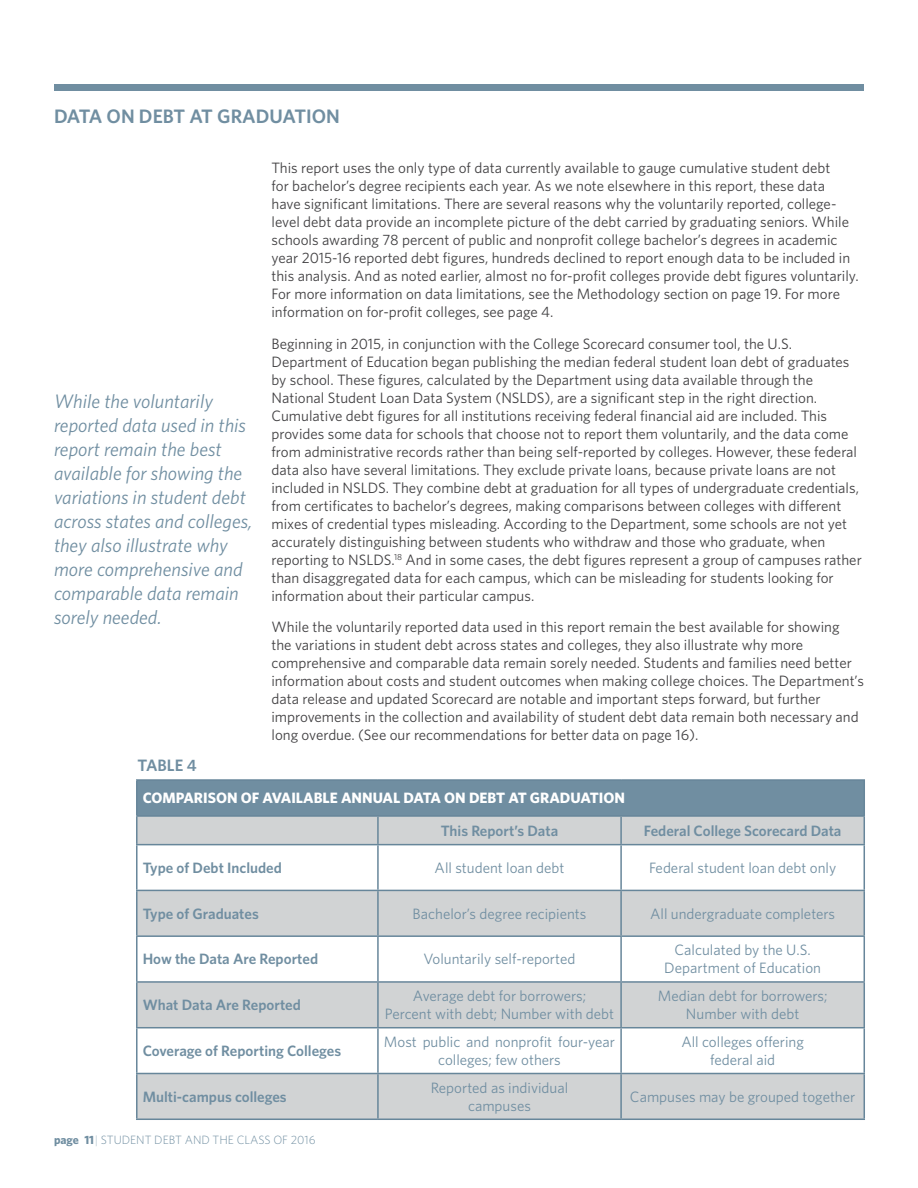
<style>
.page{position:relative;width:918px;height:1188px;background:#fff}
.page>*{position:absolute;margin:0;border:0;box-sizing:border-box;transform-origin:0 0}
.t1{font:italic 19.5px/24px "Whitney K";color:#708ea1}
.t2{font:600 19.5px "Whitney K";color:#708ea1}
.t3{font:600 16.5px "Whitney K";color:#708ea1}
.t4{font:15px/18px "Whitney K";color:#414042}
.t5{font:15px/18px "Whitney K";color:#708ea1;text-align:center}
.t6{font:600 15px "Whitney K";color:#708ea1}
.t7{font:700 15px "Whitney K";color:#fff}
.t8{font:300 12px "Whitney K";color:#708ea1}
.s1{font-weight:700}
.s2{color:#a9bbc7}
</style>
<div class="page">
<div style="left:54px;top:84px;width:810px;height:7px;background:#708ea1"></div>
<div style="left:137px;top:780px;width:727px;height:36px;background:#708ea1"></div>
<div style="left:138px;top:817px;width:726px;height:302px;background:#d1d3d4"></div>
<svg style="left:138px;top:845px;width:726px;height:228px"></svg>
<div style="left:138px;top:983px;width:726px;height:44px;background:#d1d3d4"></div>
<hr style="left:136px;top:845px;width:2px;height:45px;background:#67869a">
<hr style="left:377px;top:845px;width:2px;height:45px;background:#67869a">
<hr style="left:620px;top:845px;width:2px;height:45px;background:#67869a">
<hr style="left:864px;top:845px;width:1px;height:45px;background:#67869a">
<hr style="left:136px;top:891px;width:2px;height:44px;background:#67869a">
<hr style="left:136px;top:890px;width:242px;height:1px;background:#67869a">
<hr style="left:378px;top:890px;width:243px;height:1px;background:#67869a">
<hr style="left:621px;top:890px;width:244px;height:1px;background:#67869a">
<hr style="left:377px;top:891px;width:2px;height:44px;background:#67869a">
<hr style="left:620px;top:891px;width:2px;height:44px;background:#67869a">
<hr style="left:864px;top:891px;width:1px;height:44px;background:#67869a">
<hr style="left:136px;top:937px;width:2px;height:44px;background:#67869a">
<hr style="left:136px;top:935px;width:242px;height:2px;background:#67869a">
<hr style="left:378px;top:935px;width:243px;height:2px;background:#67869a">
<hr style="left:621px;top:935px;width:244px;height:2px;background:#67869a">
<hr style="left:377px;top:937px;width:2px;height:44px;background:#67869a">
<hr style="left:620px;top:937px;width:2px;height:44px;background:#67869a">
<hr style="left:864px;top:937px;width:1px;height:44px;background:#67869a">
<hr style="left:136px;top:983px;width:2px;height:44px;background:#67869a">
<hr style="left:136px;top:981px;width:242px;height:2px;background:#67869a">
<hr style="left:378px;top:981px;width:243px;height:2px;background:#67869a">
<hr style="left:621px;top:981px;width:244px;height:2px;background:#67869a">
<hr style="left:377px;top:983px;width:2px;height:44px;background:#67869a">
<hr style="left:620px;top:983px;width:2px;height:44px;background:#67869a">
<hr style="left:864px;top:983px;width:1px;height:44px;background:#67869a">
<hr style="left:136px;top:1028px;width:2px;height:45px;background:#67869a">
<hr style="left:136px;top:1027px;width:242px;height:1px;background:#67869a">
<hr style="left:378px;top:1027px;width:243px;height:1px;background:#67869a">
<hr style="left:621px;top:1027px;width:244px;height:1px;background:#67869a">
<hr style="left:377px;top:1028px;width:2px;height:45px;background:#67869a">
<hr style="left:620px;top:1028px;width:2px;height:45px;background:#67869a">
<hr style="left:864px;top:1028px;width:1px;height:45px;background:#67869a">
<hr style="left:136px;top:1074px;width:2px;height:45px;background:#67869a">
<hr style="left:136px;top:1073px;width:242px;height:1px;background:#67869a">
<hr style="left:378px;top:1073px;width:243px;height:1px;background:#67869a">
<hr style="left:621px;top:1073px;width:244px;height:1px;background:#67869a">
<hr style="left:377px;top:1074px;width:2px;height:45px;background:#67869a">
<hr style="left:620px;top:1074px;width:2px;height:45px;background:#67869a">
<hr style="left:864px;top:1074px;width:1px;height:45px;background:#67869a">
<hr style="left:136px;top:1119px;width:242px;height:1px;background:#67869a">
<hr style="left:378px;top:1119px;width:243px;height:1px;background:#67869a">
<hr style="left:621px;top:1119px;width:244px;height:1px;background:#67869a">
<hr style="left:136px;top:779px;width:242px;height:2px;background:#67869a">
<hr style="left:136px;top:781px;width:2px;height:34px;background:#67869a">
<hr style="left:378px;top:779px;width:243px;height:2px;background:#67869a">
<hr style="left:621px;top:779px;width:244px;height:2px;background:#67869a">
<hr style="left:864px;top:781px;width:1px;height:34px;background:#67869a">
<hr style="left:136px;top:815px;width:242px;height:2px;background:#67869a">
<hr style="left:136px;top:817px;width:2px;height:27px;background:#67869a">
<hr style="left:378px;top:815px;width:243px;height:2px;background:#67869a">
<hr style="left:377px;top:817px;width:2px;height:27px;background:#67869a">
<hr style="left:621px;top:815px;width:244px;height:2px;background:#67869a">
<hr style="left:620px;top:817px;width:2px;height:27px;background:#67869a">
<svg style="left:864px;top:817px;width:1px;height:27px"></svg>
<hr style="left:136px;top:844px;width:242px;height:1px;background:#67869a">
<hr style="left:378px;top:844px;width:243px;height:1px;background:#67869a">
<hr style="left:621px;top:844px;width:244px;height:1px;background:#67869a">
<h1 class="t2" style="left:54px;top:105px;width:288px">Data on Debt at Graduation</h1>
<p class="t1" style="left:54px;top:389px;width:200px">While the voluntarily reported data used in this report remain the best available for showing the variations in student debt across states and colleges, they also illustrate why more comprehensive and comparable data remain sorely needed.</p>
<p class="t3" style="left:138px;top:755px;width:61px">table 4</p>
<p class="t4" style="left:272px;top:159px;width:589px">This report uses the only type of data currently available to gauge cumulative student debt<br>for bachelor’s degree recipients each year. As we note elsewhere in this report, these data<br>have significant limitations. There are several reasons why the voluntarily reported, college&shy;level debt data provide an incomplete picture of the debt carried by graduating seniors. While schools awarding 78 percent of public and nonprofit college bachelor’s degrees in academic year 2015-16 reported debt figures, hundreds declined to report enough data to be included in this analysis. And as noted earlier, almost no for-profit colleges provide debt figures voluntarily.<br>For more information on data limitations, see the Methodology section on page 19. For more information on for-profit colleges, see page 4.</p>
<p class="t4" style="left:271px;top:334px;width:592px">Beginning in 2015, in conjunction with the College Scorecard consumer tool, the U.S.<br>Department of Education began publishing the median federal student loan debt of graduates by school. These figures, calculated by the Department using data available through the National Student Loan Data System (NSLDS), are a significant step in the right direction.<br>Cumulative debt figures for all institutions receiving federal financial aid are included. This provides some data for schools that choose not to report them voluntarily, and the data come from administrative records rather than being self-reported by colleges. However, these federal data also have several limitations. They exclude private loans, because private loans are not included in NSLDS. They combine debt at graduation for all types of undergraduate credentials, from certificates to bachelor’s degrees, making comparisons between colleges with different mixes of credential types misleading. According to the Department, some schools are not yet accurately distinguishing between students who withdraw and those who graduate, when reporting to NSLDS.<sup>18</sup> And in some cases, the debt figures represent a group of campuses rather than disaggregated data for each campus, which can be misleading for students looking for information about their particular campus.</p>
<p class="t4" style="left:271px;top:618px;width:594px">While the voluntarily reported data used in this report remain the best available for showing<br>the variations in student debt across states and colleges, they also illustrate why more comprehensive and comparable data remain sorely needed. Students and families need better information about costs and student outcomes when making college choices. The Department’s data release and updated Scorecard are notable and important steps forward, but further improvements in the collection and availability of student debt data remain both necessary and long overdue. (See our recommendations for better data on page 16).</p>
<p class="t7" style="left:143px;top:789px;width:148px">COMPARISON OF AVAILABLE</p>
<p class="t7" style="left:341px;top:789px;width:83px">ANNUAL DATA</p>
<p class="t7" style="left:444px;top:789px;width:35px">ON DEBT</p>
<p class="t7" style="left:508px;top:789px;width:118px">AT GRADUATION</p>
<p class="t6" style="left:441px;top:821px;width:119px">This Report’s Data</p>
<p class="t6" style="left:644px;top:821px;width:199px">Federal College Scorecard Data</p>
<p class="t6" style="left:143px;top:859px;width:141px">Type of Debt Included</p>
<p class="t5" style="left:435px;top:858px;width:131px">All student loan debt</p>
<p class="t5" style="left:649px;top:858px;width:189px">Federal student loan debt only</p>
<p class="t6" style="left:143px;top:904px;width:118px">Type of Graduates</p>
<p class="t5" style="left:413px;top:904px;width:175px">Bachelor’s degree recipients</p>
<p class="t5" style="left:650px;top:904px;width:187px">All undergraduate completers</p>
<p class="t6" style="left:143px;top:950px;width:177px">How the Data Are Reported</p>
<p class="t5" style="left:424px;top:950px;width:153px">Voluntarily self-reported</p>
<p class="t5" style="left:664px;top:941px;width:158px">Calculated by the U.S.<br>Department of Education</p>
<p class="t6" style="left:143px;top:996px;width:160px">What Data Are Reported</p>
<p class="t5" style="left:385px;top:987px;width:231px">Average debt for borrowers;<br>Percent with debt; Number with debt</p>
<p class="t5" style="left:658px;top:987px;width:171px">Median debt for borrowers;<br>Number with debt</p>
<p class="t6" style="left:143px;top:1042px;width:200px">Coverage of Reporting Colleges</p>
<p class="t5" style="left:384px;top:1032px;width:233px">Most public and nonprofit four-year colleges; few others</p>
<p class="t5" style="left:681px;top:1032px;width:124px">All colleges offering federal aid</p>
<p class="t6" style="left:143px;top:1087px;width:145px">Multi-campus colleges</p>
<p class="t5" style="left:431px;top:1078px;width:139px">Reported as individual campuses</p>
<p class="t5" style="left:630px;top:1087px;width:227px">Campuses may be grouped together</p>
<p class="t8" style="left:54px;top:1133px;width:263px"><span class="s1">PAGE 11</span><span class="s2">|</span> STUDENT DEBT AND THE CLASS OF 2016</p>
</div>
